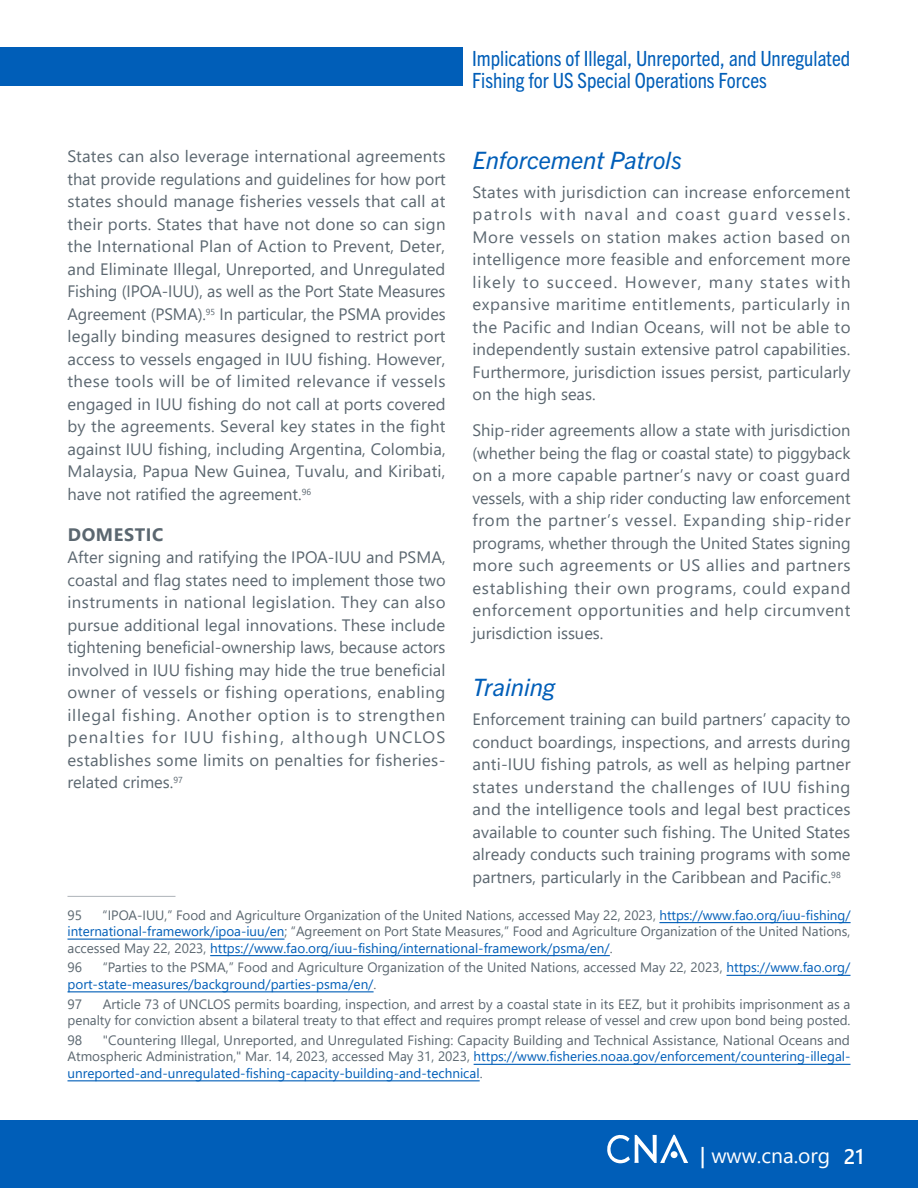
<style>
.page{position:relative;width:918px;height:1188px;background:#fff}
.page>*{position:absolute;margin:0;border:0;box-sizing:border-box;transform-origin:0 0}
.t1{font:italic 24px "Trade Gothic Next LT Pro";color:#005eb8}
.t2{font:condensed 21px/22.5px "Trade Gothic Next LT Pro";color:#005eb8}
.t3{font:21px "Segoe UI";color:#fff}
.t4{font:700 18px "Segoe UI";letter-spacing:.035em;color:#5b6770}
.t5{font:16.5px/22.5px "Segoe UI";letter-spacing:.005em;color:#5b6770;text-align:justify}
.t6{font:13.5px/16.5px "Segoe UI";color:#5b6770;text-align:justify}
.s1{color:#005eb8}
.s2{font-weight:600}
</style>
<div class="page">
<div style="left:0;top:1120px;width:918px;height:68px;background:#005eb8"></div>
<svg style="left:607px;top:1135px;width:81px;height:28px"></svg>
<div style="left:671px;top:1151px;width:7px;height:7px;background:#fff;border-radius:50%"></div>
<div style="left:0;top:48px;width:463px;height:38px;background:#005eb8"></div>
<hr style="left:68px;top:896px;width:108px;height:1px;background:#adb3b8">
<hr style="left:659px;top:922px;width:192px;height:1px;background:#005eb8">
<hr style="left:68px;top:939px;width:217px;height:1px;background:#005eb8">
<hr style="left:210px;top:955px;width:400px;height:1px;background:#005eb8">
<hr style="left:727px;top:975px;width:123px;height:1px;background:#005eb8">
<hr style="left:68px;top:991px;width:306px;height:1px;background:#005eb8">
<hr style="left:474px;top:1064px;width:377px;height:1px;background:#005eb8">
<hr style="left:68px;top:1080px;width:412px;height:1px;background:#005eb8">
<p class="t5" style="left:68px;top:143px;width:380px">States can also leverage international agreements that provide regulations and guidelines for how port states should manage fisheries vessels that call at their ports. States that have not done so can sign the International Plan of Action to Prevent, Deter, and Eliminate Illegal, Unreported, and Unregulated Fishing (IPOA-IUU), as well as the Port State Measures Agreement (PSMA).<sup>95</sup> In particular, the PSMA provides legally binding measures designed to restrict port access to vessels engaged in IUU fishing. However, these tools will be of limited relevance if vessels engaged in IUU fishing do not call at ports covered by the agreements. Several key states in the fight against IUU fishing, including Argentina, Colombia, Malaysia, Papua New Guinea, Tuvalu, and Kiribati, have not ratified the agreement.<sup>96</sup></p>
<p class="t4" style="left:68px;top:517px;width:97px">DOMESTIC</p>
<p class="t5" style="left:68px;top:545px;width:380px">After signing and ratifying the IPOA-IUU and PSMA, coastal and flag states need to implement those two instruments in national legislation. They can also pursue additional legal innovations. These include tightening beneficial-ownership laws, because actors involved in IUU fishing may hide the true beneficial owner of vessels or fishing operations, enabling illegal fishing. Another option is to strengthen penalties for IUU fishing, although UNCLOS establishes some limits on penalties for fisheries&shy;related crimes.<sup>97</sup></p>
<p class="t2" style="left:472px;top:46px;width:380px">Implications of Illegal, Unreported, and Unregulated<br>Fishing for US Special Operations Forces</p>
<h1 class="t1" style="left:472px;top:143px;width:211px">Enforcement Patrols</h1>
<p class="t5" style="left:472px;top:179px;width:380px">States with jurisdiction can increase enforcement patrols with naval and coast guard vessels.<br>More vessels on station makes action based on intelligence more feasible and enforcement more likely to succeed. However, many states with expansive maritime entitlements, particularly in the Pacific and Indian Oceans, will not be able to independently sustain extensive patrol capabilities.<br>Furthermore, jurisdiction issues persist, particularly on the high seas.</p>
<p class="t5" style="left:472px;top:418px;width:380px">Ship-rider agreements allow a state with jurisdiction (whether being the flag or coastal state) to piggyback on a more capable partner’s navy or coast guard vessels, with a ship rider conducting law enforcement from the partner’s vessel. Expanding ship-rider programs, whether through the United States signing more such agreements or US allies and partners establishing their own programs, could expand enforcement opportunities and help circumvent jurisdiction issues.</p>
<h1 class="t1" style="left:472px;top:670px;width:84px">Training</h1>
<p class="t5" style="left:472px;top:706px;width:380px">Enforcement training can build partners’ capacity to conduct boardings, inspections, and arrests during anti-IUU fishing patrols, as well as helping partner states understand the challenges of IUU fishing and the intelligence tools and legal best practices available to counter such fishing. The United States already conducts such training programs with some partners, particularly in the Caribbean and Pacific.<sup>98</sup></p>
<p class="t6" style="left:68px;top:905px;width:785px;text-indent:35px">“IPOA-IUU,” Food and Agriculture Organization of the United Nations, accessed May 22, 2023, <span class="s1">https://www.fao.org/iuu-fishing/ international-framework/ipoa-iuu/en</span>; “Agreement on Port State Measures,” Food and Agriculture Organization of the United Nations, accessed May 22, 2023, <span class="s1">https://www.fao.org/iuu-fishing/international-framework/psma/en/</span>.</p>
<p class="t6" style="left:68px;top:958px;width:16px">96</p>
<p class="t6" style="left:68px;top:905px;width:16px">95</p>
<p class="t6" style="left:68px;top:958px;width:784px;text-indent:35px">“Parties to the PSMA,” Food and Agriculture Organization of the United Nations, accessed May 22, 2023, <span class="s1">https://www.fao.org/ port-state-measures/background/parties-psma/en/</span>.</p>
<p class="t6" style="left:68px;top:994px;width:16px">97</p>
<p class="t6" style="left:68px;top:994px;width:785px;text-align:right">Article 73 of UNCLOS permits boarding, inspection, and arrest by a coastal state in its EEZ, but it prohibits imprisonment as a penalty for conviction absent a bilateral treaty to that effect and requires prompt release of vessel and crew upon bond being posted.</p>
<p class="t6" style="left:68px;top:1031px;width:16px">98</p>
<p class="t6" style="left:68px;top:1031px;width:784px;text-indent:35px">"Countering Illegal, Unreported, and Unregulated Fishing: Capacity Building and Technical Assistance, National Oceans and Atmospheric Administration," Mar. 14, 2023, accessed May 31, 2023, <span class="s1">https://www.fisheries.noaa.gov/enforcement/countering-illegal&shy;unreported-and-unregulated-fishing-capacity-building-and-technical</span>.</p>
<p class="t3" style="left:700px;top:1136px;width:166px"><span class="s2">|</span> www.cna.org <span class="s2">21</span></p>
</div>
